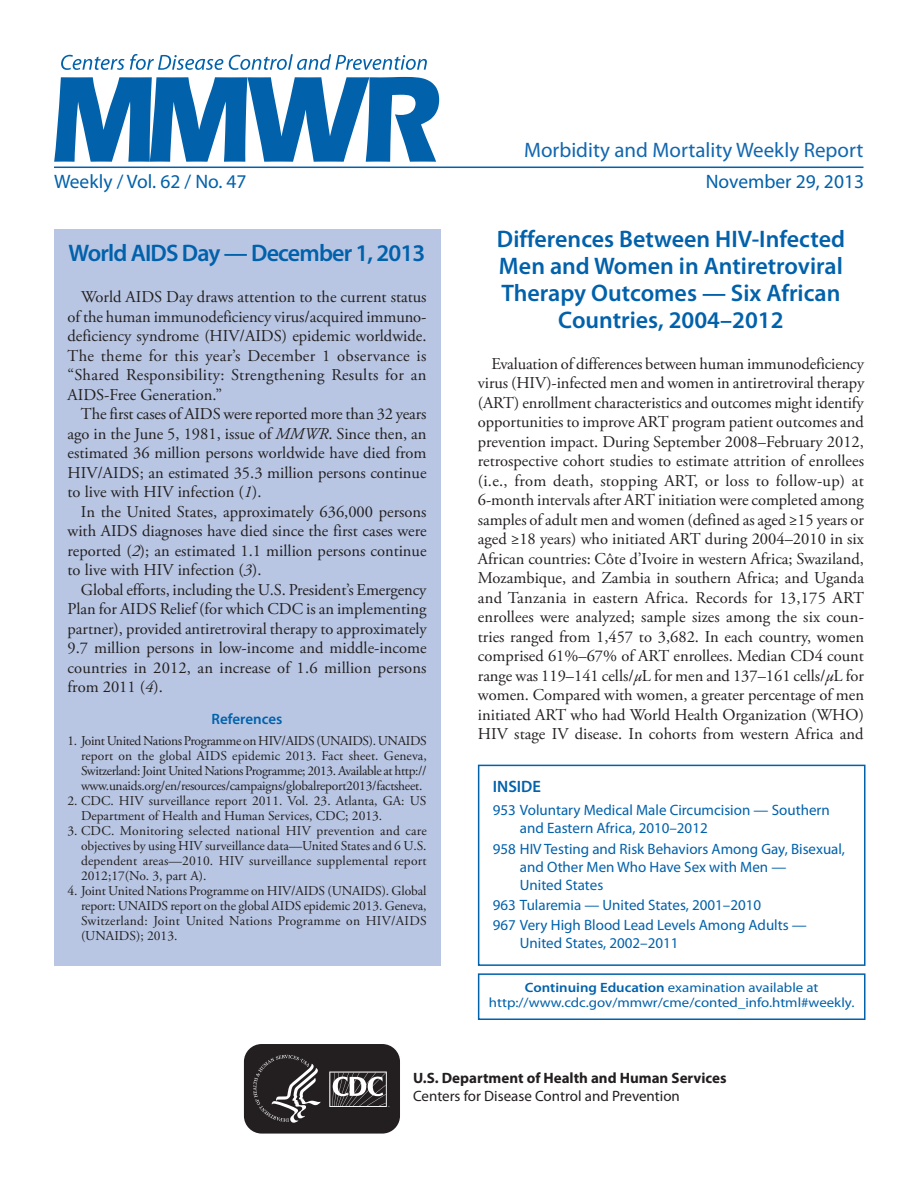
<style>
.page{position:relative;width:918px;height:1188px;background:#fff}
.page>*{position:absolute;margin:0;border:0;box-sizing:border-box;transform-origin:0 0}
.headline{font:600 24px/27px "Myriad Pro";color:#0161ab;text-align:center}
.headline-2{font:600 24px "Myriad Pro";letter-spacing:-.035em;color:#0161ab}
.t1{font:21px "Myriad Pro";color:#1167af}
.cover_date_vol{font:19.5px "Myriad Pro";color:#0161ab}
.body_copy{font:16.5px/19.5px "Adobe Garamond Pro";color:#231f20;text-align:justify}
.inside{font:600 16.5px "Myriad Pro";color:#0161ab}
.toc_headline_to_99{font:15px/18px "Myriad Pro";color:#0161ab}
.t2{font:700 15px/18px "Myriad Pro";color:#231f20}
.t3{font:600 15px "Myriad Pro";color:#0161ab}
.t4{font:13.5px/15px "Adobe Garamond Pro";color:#231f20;text-align:justify}
.ce_callout_box{font:13.5px/15px "Myriad Pro";color:#0161ab;text-align:center;scale:1.1 1}
.s1{font-style:italic}
.s2{font-weight:600}
.s3{font-weight:400}
</style>
<div class="page">
<div style="left:478px;top:765px;width:388px;height:201px;border:2px solid #0161ab"></div>
<div style="left:478px;top:973px;width:388px;height:47px;border:2px solid #0161ab"></div>
<svg style="left:243px;top:1045px;width:157px;height:89px"></svg>
<hr style="left:54px;top:167px;width:810px;height:1px;background:#0161ab">
<svg style="left:54px;top:77px;width:385px;height:85px"></svg>
<svg style="left:61px;top:54px;width:366px;height:16px"></svg>
<div style="left:54px;top:230px;width:386px;height:736px;background:#b8c6e3"></div>
<p class="t1" style="left:524px;top:137px;width:341px">Morbidity and Mortality Weekly Report</p>
<p class="cover_date_vol" style="left:54px;top:169px;width:194px">Weekly / Vol. 62 / No. 47</p>
<p class="cover_date_vol" style="left:706px;top:169px;width:160px">November 29, 2013</p>
<p class="headline-2" style="left:69px;top:238px;width:358px">World AIDS Day — December 1, 2013</p>
<p class="body_copy" style="left:68px;top:288px;width:361px;text-indent:13px">World AIDS Day draws attention to the current status of the human immunodeficiency virus/acquired immuno&shy;deficiency syndrome (HIV/AIDS) epidemic worldwide.<br>The theme for this year’s December 1 observance is “Shared Responsibility: Strengthening Results for an AIDS-Free Generation.”</p>
<p class="body_copy" style="left:68px;top:405px;width:361px;text-indent:13px">The first cases of AIDS were reported more than 32 years ago in the June 5, 1981, issue of <span class="s1">MMWR</span>. Since then, an estimated 36 million persons worldwide have died from HIV/AIDS; an estimated 35.3 million persons continue to live with HIV infection (<span class="s1">1</span>).</p>
<p class="body_copy" style="left:68px;top:502px;width:361px;text-indent:13px">In the United States, approximately 636,000 persons with AIDS diagnoses have died since the first cases were reported (<span class="s1">2</span>); an estimated 1.1 million persons continue to live with HIV infection (<span class="s1">3</span>).</p>
<p class="body_copy" style="left:68px;top:580px;width:361px;text-indent:13px">Global efforts, including the U.S. President’s Emergency Plan for AIDS Relief (for which CDC is an implementing partner), provided antiretroviral therapy to approximately 9.7 million persons in low-income and middle-income countries in 2012, an increase of 1.6 million persons from 2011 (<span class="s1">4</span>).</p>
<p class="t3" style="left:212px;top:709px;width:72px">References</p>
<p class="t4" style="left:81px;top:734px;width:347px;text-indent:-14px">1. Joint United Nations Programme on HIV/AIDS (UNAIDS). UNAIDS report on the global AIDS epidemic 2013. Fact sheet. Geneva, Switzerland: Joint United Nations Programme; 2013. Available at http:// www.unaids.org/en/resources/campaigns/globalreport2013/factsheet.</p>
<p class="t4" style="left:81px;top:794px;width:347px;text-indent:-14px">2. CDC. HIV surveillance report 2011. Vol. 23. Atlanta, GA: US<br>Department of Health and Human Services, CDC; 2013.</p>
<p class="t4" style="left:81px;top:824px;width:347px;text-indent:-14px">3. CDC. Monitoring selected national HIV prevention and care objectives by using HIV surveillance data—United States and 6 U.S. dependent areas—2010. HIV surveillance supplemental report 2012;17(No. 3, part A).</p>
<p class="t4" style="left:81px;top:884px;width:347px;text-indent:-14px">4. Joint United Nations Programme on HIV/AIDS (UNAIDS). Global report: UNAIDS report on the global AIDS epidemic 2013. Geneva, Switzerland: Joint United Nations Programme on HIV/AIDS (UNAIDS); 2013.</p>
<p class="headline" style="left:497px;top:225px;width:350px">Differences Between HIV-Infected<br>Men and Women in Antiretroviral<br>Therapy Outcomes — Six African<br>Countries, 2004–2012</p>
<p class="body_copy" style="left:478px;top:354px;width:388px;text-indent:13px">Evaluation of differences between human immunodeficiency virus (HIV)-infected men and women in antiretroviral therapy (ART) enrollment characteristics and outcomes might identify opportunities to improve ART program patient outcomes and prevention impact. During September 2008–February 2012, retrospective cohort studies to estimate attrition of enrollees (i.e., from death, stopping ART, or loss to follow-up) at 6-month intervals after ART initiation were completed among samples of adult men and women (defined as aged ≥15 years or aged ≥18 years) who initiated ART during 2004–2010 in six African countries: Côte d’Ivoire in western Africa; Swaziland, Mozambique, and Zambia in southern Africa; and Uganda and Tanzania in eastern Africa. Records for 13,175 ART enrollees were analyzed; sample sizes among the six coun&shy;tries ranged from 1,457 to 3,682. In each country, women comprised 61%–67% of ART enrollees. Median CD4 count range was 119–141 cells/<span class="s1">µ</span>L for men and 137–161 cells/<span class="s1">µ</span>L for women. Compared with women, a greater percentage of men initiated ART who had World Health Organization (WHO)<br>HIV stage IV disease. In cohorts from western Africa and</p>
<p class="inside" style="left:493px;top:776px;width:50px">INSIDE</p>
<p class="toc_headline_to_99" style="left:520px;top:801px;width:311px;text-indent:-27px">953 Voluntary Medical Male Circumcision — Southern and Eastern Africa, 2010–2012</p>
<p class="toc_headline_to_99" style="left:520px;top:839px;width:327px;text-indent:-27px">958 HIV Testing and Risk Behaviors Among Gay, Bisexual, and Other Men Who Have Sex with Men —<br>United States</p>
<p class="toc_headline_to_99" style="left:493px;top:895px;width:270px">963 Tularemia — United States, 2001–2010</p>
<p class="toc_headline_to_99" style="left:520px;top:916px;width:289px;text-indent:-27px">967 Very High Blood Lead Levels Among Adults —<br>United States, 2002–2011</p>
<p class="ce_callout_box" style="left:489px;top:980px;width:334px"><span class="s2">Continuing Education</span> examination available at http://www.cdc.gov/mmwr/cme/conted_info.html#weekly.</p>
<p class="t2" style="left:413px;top:1069px;width:315px">U.S. Department of Health and Human Services<br><span class="s3">Centers for Disease Control and Prevention</span></p>
</div>
